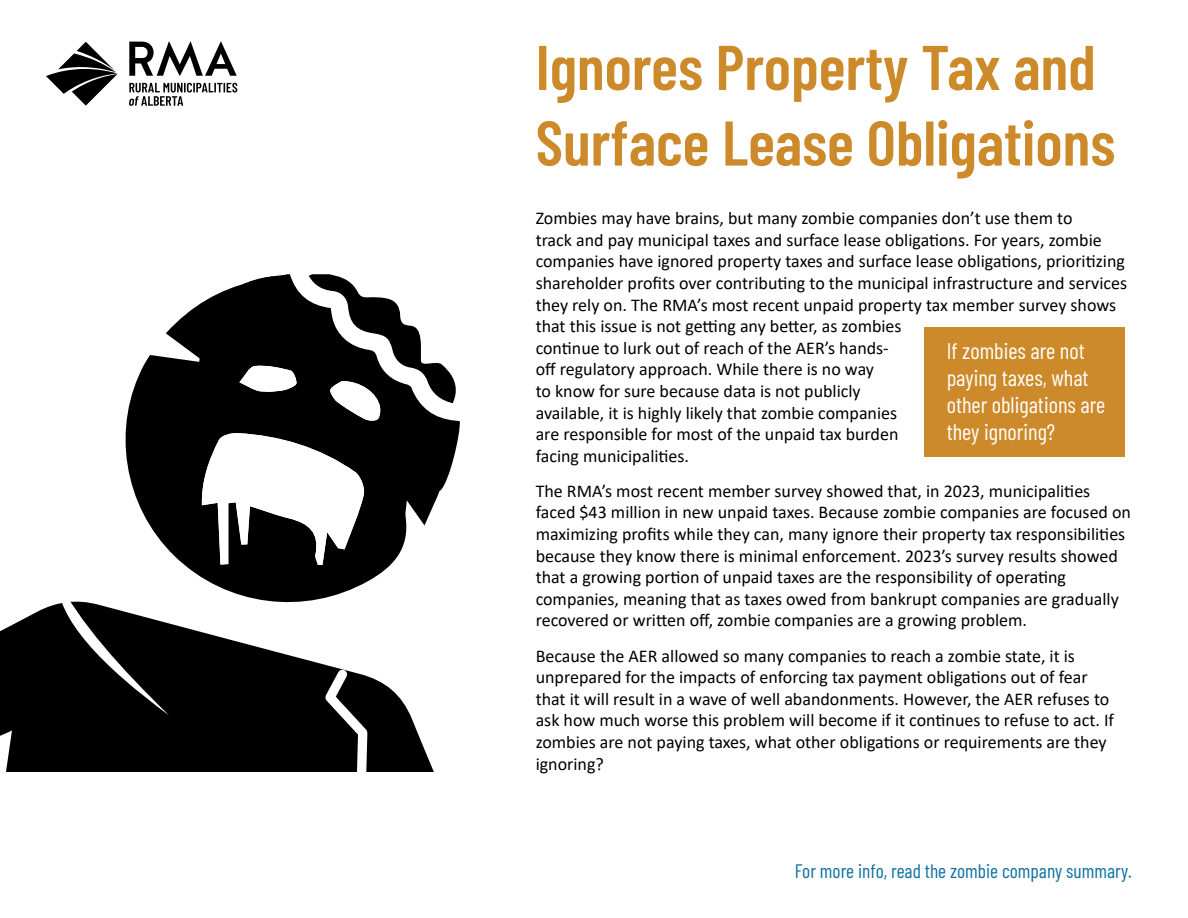
<style>
.page{position:relative;width:1188px;height:918px;background:#fff}
.page>*{position:absolute;margin:0;border:0;box-sizing:border-box;transform-origin:0 0}
.t1{font:600 63px/75.6px "Barlow Condensed";color:#cd8a2a}
.t2{font:22.5px/27px "Barlow Condensed";color:#fff}
.t3{font:19.5px "Barlow Condensed";color:#0f71a2}
.t4{font:18px/21.6px "Calibri";color:#000}
</style>
<div class="page">
<svg style="left:248px;top:644px;width:71px;height:128px;background:#131313"></svg>
<svg style="left:125px;top:285px;width:312px;height:318px;fill:#000"></svg>
<svg style="left:201px;top:433px;width:164px;height:132px"></svg>
<svg style="left:319px;top:663px;width:115px;height:109px"></svg>
<svg style="left:0;top:579px;width:248px;height:193px"></svg>
<svg style="left:239px;top:274px;width:221px;height:223px;fill:#000"></svg>
<svg style="left:309px;top:274px;width:148px;height:147px"></svg>
<svg style="left:129px;top:83px;width:108px;height:23px"></svg>
<svg style="left:129px;top:42px;width:108px;height:34px"></svg>
<svg style="left:46px;top:42px;width:71px;height:64px"></svg>
<div style="left:924px;top:327px;width:201px;height:130px;background:#cd8a2a"></div>
<h1 class="t1" style="left:536px;top:25px;width:581px">Ignores Property Tax and<br>Surface Lease Obligations</h1>
<p class="t4" style="left:536px;top:207px;width:593px">Zombies may have brains, but many zombie companies don’t use them to<br>track and pay municipal taxes and surface lease obligations. For years, zombie companies have ignored property taxes and surface lease obligations, prioritizing shareholder profits over contributing to the municipal infrastructure and services they rely on. The RMA’s most recent unpaid property tax member survey shows that this issue is not getting any better, as zombies<br>continue to lurk out of reach of the AER’s hands-<br>off regulatory approach. While there is no way<br>to know for sure because data is not publicly<br>available, it is highly likely that zombie companies<br>are responsible for most of the unpaid tax burden<br>facing municipalities.</p>
<p class="t4" style="left:536px;top:480px;width:597px">The RMA’s most recent member survey showed that, in 2023, municipalities faced $43 million in new unpaid taxes. Because zombie companies are focused on maximizing profits while they can, many ignore their property tax responsibilities because they know there is minimal enforcement. 2023’s survey results showed that a growing portion of unpaid taxes are the responsibility of operating companies, meaning that as taxes owed from bankrupt companies are gradually recovered or written off, zombie companies are a growing problem.</p>
<p class="t4" style="left:536px;top:644px;width:580px">Because the AER allowed so many companies to reach a zombie state, it is unprepared for the impacts of enforcing tax payment obligations out of fear that it will result in a wave of well abandonments. However, the AER refuses to ask how much worse this problem will become if it continues to refuse to act. If zombies are not paying taxes, what other obligations or requirements are they ignoring?</p>
<p class="t2" style="left:947px;top:335px;width:160px">If zombies are not paying taxes, what other obligations are they ignoring?</p>
<p class="t3" style="left:795px;top:857px;width:338px">For more info, read the zombie company summary.</p>
</div>
